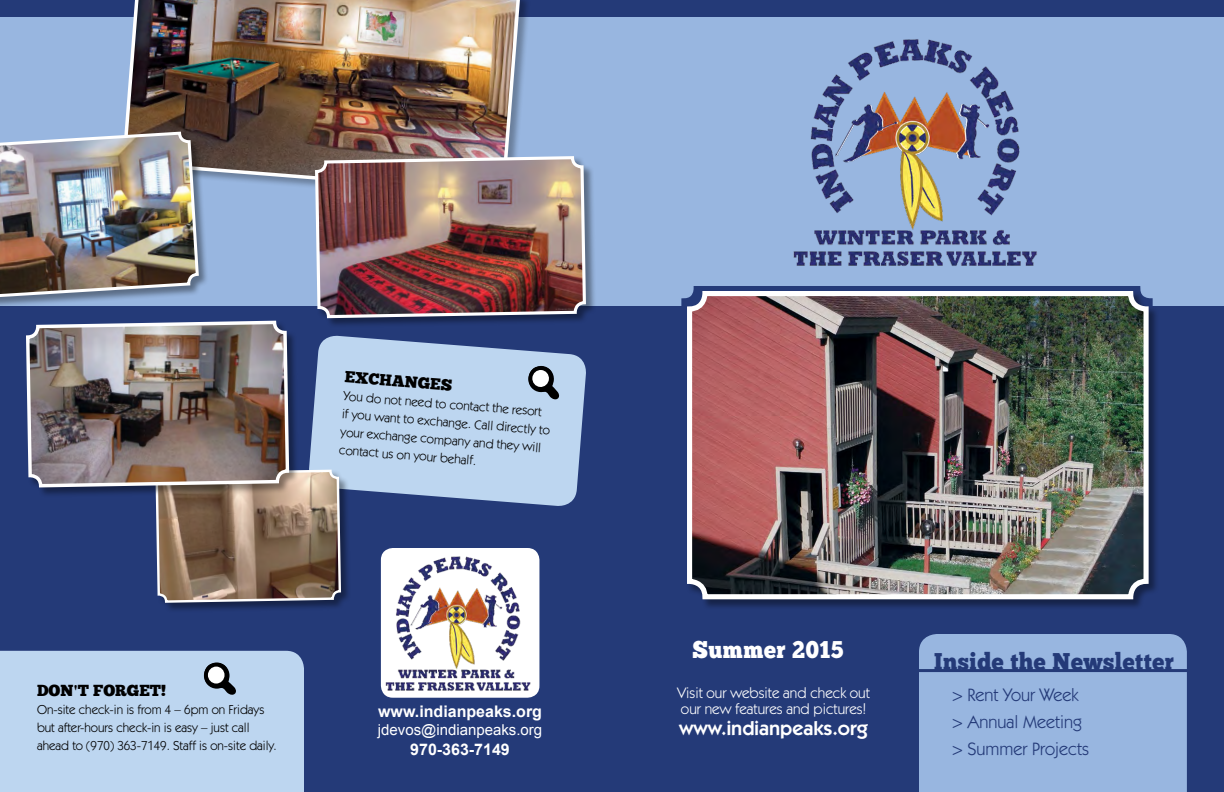
<style>
.page{position:relative;width:1224px;height:792px;background:#243a78}
.page>*{position:absolute;margin:0;border:0;box-sizing:border-box;transform-origin:0 0}
.t1{font:24.2px "Chunk Five";letter-spacing:.025em;color:#243a78;scale:.91 1}
.t2{font:24.2px "Chunk Five";letter-spacing:.025em;color:#fff;scale:.91 1}
.t3{font:600 20px "Itc Kabel";color:#fff}
.t4{font:18px/27px "Itc Kabel";color:#243a78}
.t5{font:700 16px "Arial";color:#fff}
.t6{font:16px "Chunk Five";color:#000}
.t7{font:15px/16px "Itc Kabel";color:#fff}
.t8{font:15px "Arial";color:#fff}
.t9{font:13px/18.1px "Itc Kabel";color:#000}
.s1{font-family:"Rockwell";font-weight:700}
</style>
<div class="page">
<div style="left:0;top:18px;width:1224px;height:288px;background:#98b6e0"></div>
<div style="left:919px;top:634px;width:268px;height:158px;background:#98b6e0"></div>
<img style="left:793px;top:39px;width:244px;height:227px">
<img style="left:381px;top:548px;width:158px;height:147px">
<hr style="left:904px;top:669px;width:293px;height:3px;background:#243a78">
<div style="left:681px;top:286px;width:472px;height:315px;border:6px solid #243a78;border-radius:12px"></div>
<div style="left:687px;top:291px;width:472px;height:319px;background:#000;opacity:.4"></div>
<img style="left:690px;top:294px;width:456px;height:303px">
<div style="left:687px;top:291px;width:462px;height:308px;border:5px solid #fff;border-radius:15px"></div>
<div style="left:0;top:651px;width:304px;height:141px;background:#bdd6f0"></div>
<img style="left:291px;top:0;width:22px;height:187px">
<svg style="left:309px;top:335px;width:277px;height:171px;fill:#bdd6f0"></svg>
<svg style="left:527px;top:365px;width:35px;height:38px"></svg>
<div style="left:155px;top:469px;width:197px;height:144px;background:#000;opacity:.4"></div>
<svg style="left:291px;top:468px;width:51px;height:136px"></svg>
<img style="left:0;top:141px;width:24px;height:165px">
<div style="left:315px;top:156px;width:281px;height:173px;background:#000;opacity:.4"></div>
<img style="left:313px;top:0;width:275px;height:320px">
<div style="left:26px;top:320px;width:274px;height:178px;background:#000;opacity:.4"></div>
<img style="left:24px;top:0;width:267px;height:792px">
<p class="t6" style="left:345px;top:370px;width:109px;rotate:4deg">EXCHANGES</p>
<p class="t9" style="left:344px;top:386px;width:210px;rotate:5deg">You do not need to contact the resort<br>if you want to exchange. Call directly to your exchange company and they will contact us on your behalf.</p>
<p class="t6" style="left:37px;top:683px;width:130px">DON<span class="s1">'</span>T FORGET!</p>
<p class="t9" style="left:37px;top:700px;width:241px">On-site check-in is from 4 – 6pm on Fridays but after-hours check-in is easy – just call ahead to (970) 363-7149. Staff is on-site daily.</p>
<p class="t5" style="left:378px;top:703px;width:165px">www.indianpeaks.org</p>
<p class="t8" style="left:378px;top:722px;width:166px">jdevos@indianpeaks.org</p>
<p class="t5" style="left:410px;top:741px;width:101px">970-363-7149</p>
<h1 class="t2" style="left:692px;top:639px;width:168px">Summer 2015</h1>
<p class="t7" style="left:677px;top:685px;width:194px">Visit our website and check out our new features and pictures!</p>
<h2 class="t3" style="left:679px;top:716px;width:190px">www.indianpeaks.org</h2>
<h1 class="t1" style="left:934px;top:650px;width:265px">Inside the Newsletter</h1>
<h3 class="t4" style="left:952px;top:681px;width:138px">&gt; Rent Your Week &gt; Annual Meeting &gt; Summer Projects</h3>
</div>
